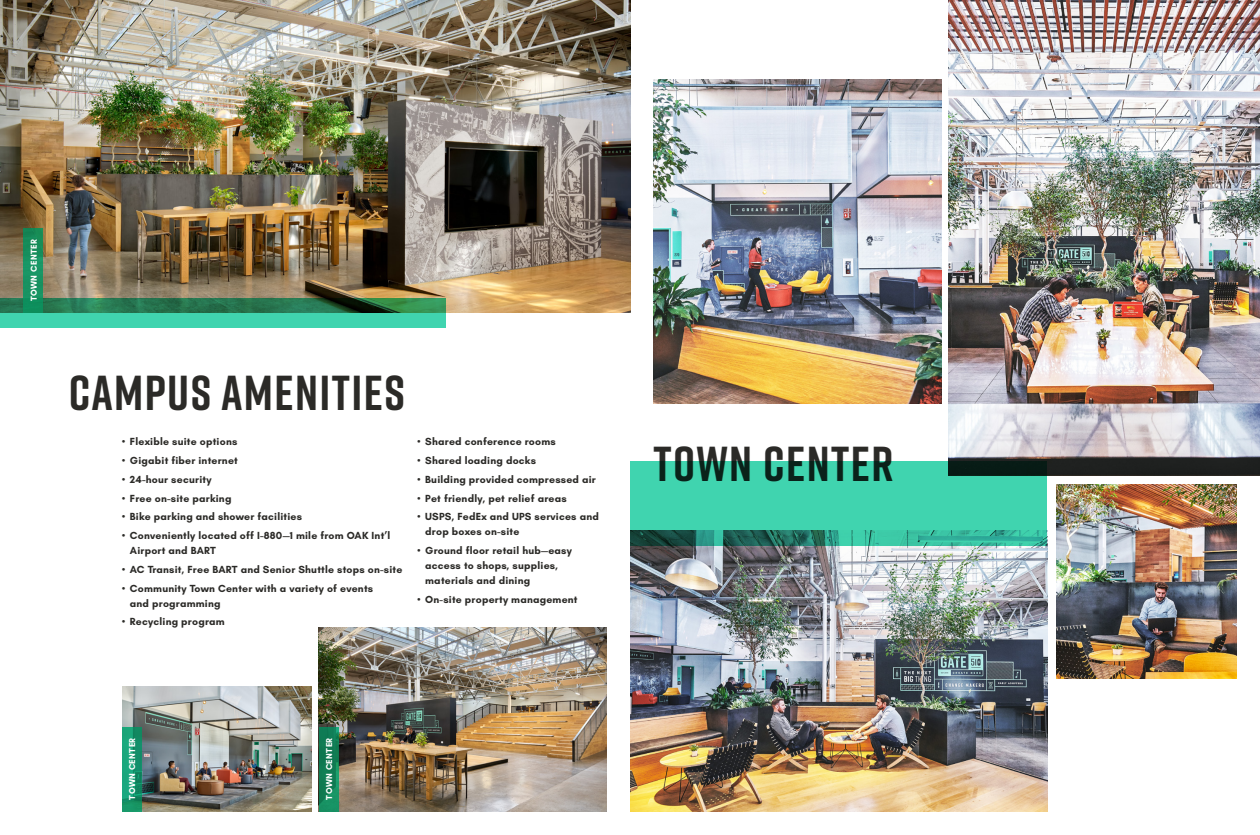
<style>
.page{position:relative;width:1260px;height:835px;background:#fff}
.page>*{position:absolute;margin:0;border:0;box-sizing:border-box;transform-origin:0 0}
.Headline{font:700 49px "Rift";letter-spacing:.03em;color:#2b2a27}
.t1{font:700 10.5px/14.9px "Glacial Indifference";letter-spacing:.02em;color:#2b2a27}
.Sub-head_2{font:700 8.75px "Glacial Indifference";letter-spacing:.04em;color:#fff}
</style>
<div class="page">
<img style="left:122px;top:686px;width:189px;height:125px">
<img style="left:0;top:0;width:630px;height:313px">
<svg style="left:0;top:298px;width:446px;height:30px;background:#33a37d"></svg>
<img style="left:319px;top:627px;width:287px;height:184px">
<div style="left:24px;top:228px;width:19px;height:85px;background:#17905e"></div>
<svg style="left:122px;top:727px;width:20px;height:84px;background:#169970"></svg>
<svg style="left:319px;top:727px;width:20px;height:84px;background:#118157"></svg>
<img style="left:630px;top:545px;width:417px;height:266px">
<img style="left:949px;top:0;width:311px;height:475px">
<img style="left:654px;top:80px;width:287px;height:324px">
<svg style="left:630px;top:461px;width:417px;height:84px;background:#39c09f"></svg>
<img style="left:1056px;top:484px;width:180px;height:195px">
<p class="Sub-head_2" style="left:28px;top:301px;width:63px;rotate:-90deg">TOWN CENTER</p>
<p class="Headline" style="left:69px;top:357px;width:337px">CAMPUS AMENITIES</p>
<p class="t1" style="left:122px;top:434px;width:117px">• Flexible suite options</p>
<p class="t1" style="left:122px;top:453px;width:117px">• Gigabit fiber internet</p>
<p class="t1" style="left:122px;top:471px;width:91px">• 24-hour security</p>
<p class="t1" style="left:122px;top:490px;width:111px">• Free on-site parking</p>
<p class="t1" style="left:122px;top:509px;width:182px">• Bike parking and shower facilities</p>
<p class="t1" style="left:130px;top:528px;width:262px;text-indent:-8px">• Conveniently located off I-880—1 mile from OAK Int’l<br>Airport and BART</p>
<p class="t1" style="left:122px;top:562px;width:282px">• AC Transit, Free BART and Senior Shuttle stops on-site</p>
<p class="t1" style="left:130px;top:580px;width:245px;text-indent:-8px">• Community Town Center with a variety of events and programming</p>
<p class="t1" style="left:122px;top:614px;width:104px">• Recycling program</p>
<p class="t1" style="left:417px;top:434px;width:140px">• Shared conference rooms</p>
<p class="t1" style="left:417px;top:453px;width:120px">• Shared loading docks</p>
<p class="t1" style="left:417px;top:471px;width:180px">• Building provided compressed air</p>
<p class="t1" style="left:417px;top:490px;width:151px">• Pet friendly, pet relief areas</p>
<p class="t1" style="left:425px;top:509px;width:175px;text-indent:-8px">• USPS, FedEx and UPS services and drop boxes on-site</p>
<p class="t1" style="left:425px;top:543px;width:148px;text-indent:-8px">• Ground floor retail hub—easy access to shops, supplies, materials and dining</p>
<p class="t1" style="left:417px;top:591px;width:162px">• On-site property management</p>
<p class="Sub-head_2" style="left:127px;top:799px;width:63px;rotate:-90deg">TOWN CENTER</p>
<p class="Sub-head_2" style="left:324px;top:799px;width:63px;rotate:-90deg">TOWN CENTER</p>
<p class="Headline" style="left:654px;top:429px;width:242px">TOWN CENTER</p>
</div>
